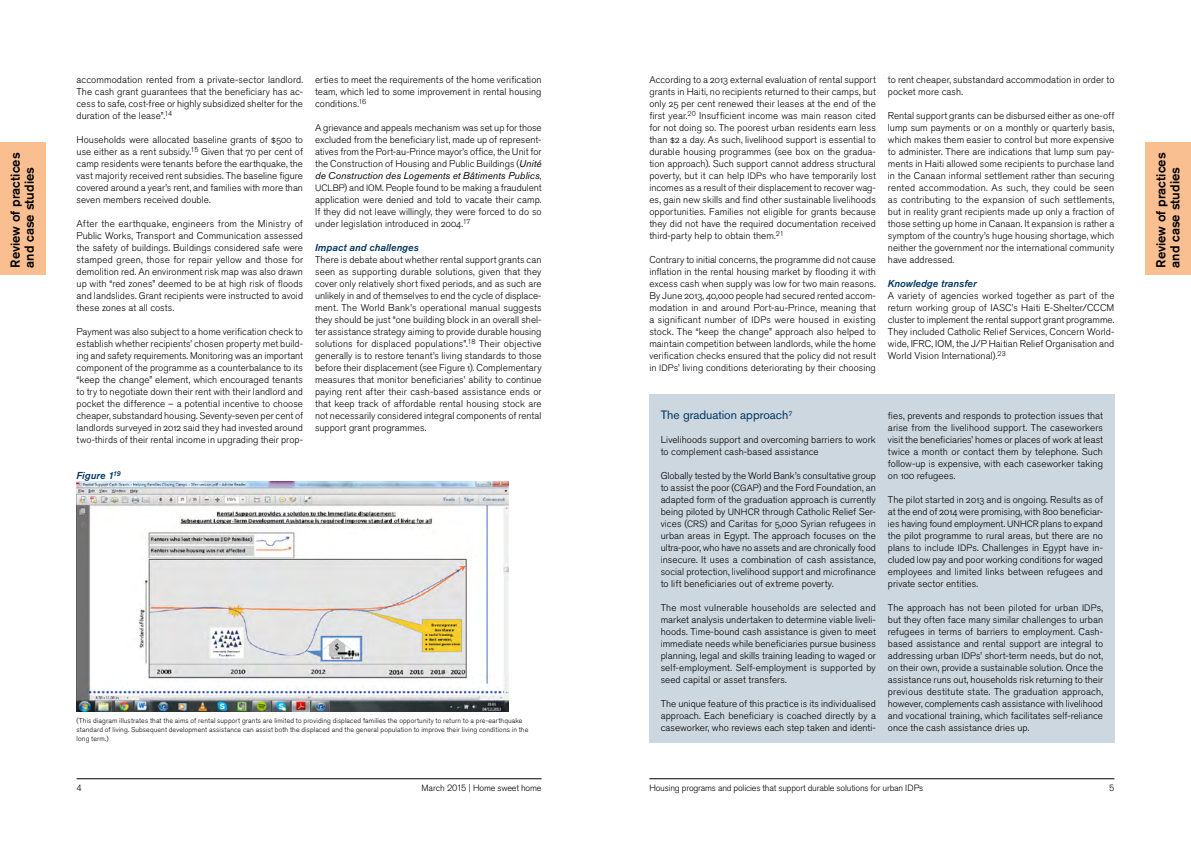
<style>
.page{position:relative;width:1191px;height:842px;background:#fff}
.page>*{position:absolute;margin:0;border:0;box-sizing:border-box;transform-origin:0 0}
.t1{font:500 13px/14px "Akzidenz Grotesk Pro";color:#000}
.t2{font:12px "Akzidenz Grotesk Pro";color:#003561}
.t3{font:italic 500 10px "Akzidenz Grotesk Pro";letter-spacing:.005em;color:#003561}
.t4{font:300 9.8px/12px "Akzidenz Grotesk Pro";letter-spacing:.005em;color:#000;text-align:justify}
.t5{font:300 9px "Akzidenz Grotesk Pro";letter-spacing:-.02em;color:#000}
.t6{font:300 7px/9px "Akzidenz Grotesk Pro";letter-spacing:.02em;color:#000}
.s1{font-weight:400;font-style:italic}
.s2{font-size:9.2px}
</style>
<div class="page">
<hr style="left:649px;top:778px;width:465px;height:1px;background:#000">
<hr style="left:77px;top:778px;width:464px;height:1px;background:#000">
<div style="left:1145px;top:143px;width:46px;height:132px;background:#f9bf90"></div>
<div style="left:0;top:143px;width:45px;height:132px;background:#f9bf90"></div>
<div style="left:649px;top:395px;width:465px;height:348px;background:#ccd7df"></div>
<img style="left:77px;top:481px;width:432px;height:230px">
<p class="t4" style="left:77px;top:73px;width:228px">accommodation rented from a private-sector landlord.<br>The cash grant guarantees that the beneficiary has ac&shy;cess to safe, cost-free or highly subsidized shelter for the duration of the lease”.<sup>14</sup></p>
<p class="t4" style="left:77px;top:133px;width:228px">Households were allocated baseline grants of $500 to use either as a rent subsidy.<sup>15</sup> Given that 70 per cent of camp residents were tenants before the earthquake, the vast majority received rent subsidies. The baseline figure covered around a year’s rent, and families with more than seven members received double.</p>
<p class="t4" style="left:77px;top:217px;width:228px">After the earthquake, engineers from the Ministry of Public Works, Transport and Communication assessed the safety of buildings. Buildings considered safe were stamped green, those for repair yellow and those for demolition red. An environment risk map was also drawn up with “red zones” deemed to be at high risk of floods and landslides. Grant recipients were instructed to avoid these zones at all costs.</p>
<p class="t4" style="left:77px;top:325px;width:228px">Payment was also subject to a home verification check to establish whether recipients’ chosen property met build&shy;ing and safety requirements. Monitoring was an important component of the programme as a counterbalance to its “keep the change” element, which encouraged tenants to try to negotiate down their rent with their landlord and pocket the difference – a potential incentive to choose cheaper, substandard housing. Seventy-seven per cent of landlords surveyed in 2012 said they had invested around two-thirds of their rental income in upgrading their prop-</p>
<p class="t4" style="left:315px;top:73px;width:228px">erties to meet the requirements of the home verification team, which led to some improvement in rental housing conditions.<sup>16</sup></p>
<p class="t4" style="left:315px;top:121px;width:228px">A grievance and appeals mechanism was set up for those excluded from the beneficiary list, made up of represent&shy;atives from the Port-au-Prince mayor’s office, the Unit for the Construction of Housing and Public Buildings (<span class="s1">Unité de Construction des Logements et Bâtiments Publics</span>, <span class="s2">UCLBP</span>) and <span class="s2">IOM</span>. People found to be making a fraudulent application were denied and told to vacate their camp.<br>If they did not leave willingly, they were forced to do so under legislation introduced in 2004.<sup>17</sup></p>
<p class="t3" style="left:315px;top:241px;width:105px">Impact and challenges</p>
<p class="t4" style="left:315px;top:253px;width:228px">There is debate about whether rental support grants can seen as supporting durable solutions, given that they cover only relatively short fixed periods, and as such are unlikely in and of themselves to end the cycle of displace&shy;ment. The World Bank’s operational manual suggests they should be just “one building block in an overall shel&shy;ter assistance strategy aiming to provide durable housing solutions for displaced populations”.<sup>18</sup> Their objective generally is to restore tenant’s living standards to those before their displacement (see Figure 1). Complementary measures that monitor beneficiaries’ ability to continue paying rent after their cash-based assistance ends or that keep track of affordable rental housing stock are not necessarily considered integral components of rental support grant programmes.</p>
<p class="t4" style="left:649px;top:73px;width:228px">According to a 2013 external evaluation of rental support grants in Haiti, no recipients returned to their camps, but only 25 per cent renewed their leases at the end of the first year.<sup>20</sup> Insufficient income was main reason cited for not doing so. The poorest urban residents earn less than $2 a day. As such, livelihood support is essential to durable housing programmes (see box on the gradua&shy;tion approach). Such support cannot address structural poverty, but it can help <span class="s2">IDP</span>s who have temporarily lost incomes as a result of their displacement to recover wag&shy;es, gain new skills and find other sustainable livelihoods opportunities. Families not eligible for grants because they did not have the required documentation received third-party help to obtain them.<sup>21</sup></p>
<p class="t4" style="left:649px;top:253px;width:228px">Contrary to initial concerns, the programme did not cause inflation in the rental housing market by flooding it with excess cash when supply was low for two main reasons.<br>By June 2013, 40,000 people had secured rented accom&shy;modation in and around Port-au-Prince, meaning that a significant number of <span class="s2">IDP</span>s were housed in existing stock. The “keep the change” approach also helped to maintain competition between landlords, while the home verification checks ensured that the policy did not result in <span class="s2">IDP</span>s’ living conditions deteriorating by their choosing</p>
<p class="t2" style="left:660px;top:407px;width:133px">The graduation approach<sup>7</sup></p>
<p class="t4" style="left:660px;top:433px;width:217px">Livelihoods support and overcoming barriers to work to complement cash-based assistance</p>
<p class="t4" style="left:660px;top:469px;width:217px">Globally tested by the World Bank’s consultative group to assist the poor (<span class="s2">CGAP</span>) and the Ford Foundation, an adapted form of the graduation approach is currently being piloted by <span class="s2">UNHCR</span> through Catholic Relief Ser&shy;vices (<span class="s2">CRS</span>) and Caritas for 5,000 Syrian refugees in urban areas in Egypt. The approach focuses on the ultra-poor, who have no assets and are chronically food insecure. It uses a combination of cash assistance, social protection, livelihood support and microfinance to lift beneficiaries out of extreme poverty.</p>
<p class="t4" style="left:660px;top:601px;width:217px">The most vulnerable households are selected and market analysis undertaken to determine viable liveli&shy;hoods. Time-bound cash assistance is given to meet immediate needs while beneficiaries pursue business planning, legal and skills training leading to waged or self-employment. Self-employment is supported by seed capital or asset transfers.</p>
<p class="t4" style="left:660px;top:697px;width:217px">The unique feature of this practice is its individualised approach. Each beneficiary is coached directly by a caseworker, who reviews each step taken and identi-</p>
<p class="t4" style="left:888px;top:73px;width:228px">to rent cheaper, substandard accommodation in order to pocket more cash.</p>
<p class="t4" style="left:888px;top:109px;width:228px">Rental support grants can be disbursed either as one-off lump sum payments or on a monthly or quarterly basis, which makes them easier to control but more expensive to administer. There are indications that lump sum pay&shy;ments in Haiti allowed some recipients to purchase land in the Canaan informal settlement rather than securing rented accommodation. As such, they could be seen as contributing to the expansion of such settlements, but in reality grant recipients made up only a fraction of those setting up home in Canaan. It expansion is rather a symptom of the country’s huge housing shortage, which neither the government nor the international community have addressed.</p>
<p class="t3" style="left:888px;top:277px;width:90px">Knowledge transfer</p>
<p class="t4" style="left:888px;top:289px;width:228px">A variety of agencies worked together as part of the return working group of IASC’s Haiti E-Shelter/CCCM cluster to implement the rental support grant programme.<br>They included Catholic Relief Services, Concern World&shy;wide, IFRC, IOM, the J/P Haitian Relief Organisation and World Vision International).<sup>23</sup></p>
<h1 class="t1" style="left:8px;top:268px;width:117px;rotate:-90deg">Review of practices and case studies</h1>
<h1 class="t1" style="left:1153px;top:268px;width:117px;rotate:-90deg">Review of practices and case studies</h1>
<p class="t4" style="left:888px;top:409px;width:217px">fies, prevents and responds to protection issues that arise from the livelihood support. The caseworkers visit the beneficiaries’ homes or places of work at least twice a month or contact them by telephone. Such follow-up is expensive, with each caseworker taking on 100 refugees.</p>
<p class="t4" style="left:888px;top:493px;width:217px">The pilot started in 2013 and is ongoing. Results as of at the end of 2014 were promising, with 800 beneficiar&shy;ies having found employment. <span class="s2">UNHCR</span> plans to expand the pilot programme to rural areas, but there are no plans to include <span class="s2">IDP</span>s. Challenges in Egypt have in&shy;cluded low pay and poor working conditions for waged employees and limited links between refugees and private sector entities.</p>
<p class="t4" style="left:888px;top:601px;width:217px">The approach has not been piloted for urban <span class="s2">IDP</span>s, but they often face many similar challenges to urban refugees in terms of barriers to employment. Cash&shy;based assistance and rental support are integral to addressing urban <span class="s2">IDP</span>s’ short-term needs, but do not, on their own, provide a sustainable solution. Once the assistance runs out, households risk returning to their previous destitute state. The graduation approach, however, complements cash assistance with livelihood and vocational training, which facilitates self-reliance once the cash assistance dries up.</p>
<p class="t3" style="left:77px;top:469px;width:46px">Figure 1<sup>19</sup></p>
<p class="t6" style="left:77px;top:716px;width:453px">(This diagram illustrates that the aims of rental support grants are limited to providing displaced families the opportunity to return to a pre-earthquake standard of living. Subsequent development assistance can assist both the displaced and the general population to improve their living conditions in the long term.)</p>
<p class="t5" style="left:77px;top:782px;width:7px">4</p>
<p class="t5" style="left:421px;top:782px;width:122px">March 2015 | Home sweet home</p>
<p class="t5" style="left:649px;top:782px;width:275px">Housing programs and policies that support durable solutions for urban IDPs</p>
<p class="t5" style="left:1109px;top:782px;width:7px">5</p>
</div>
